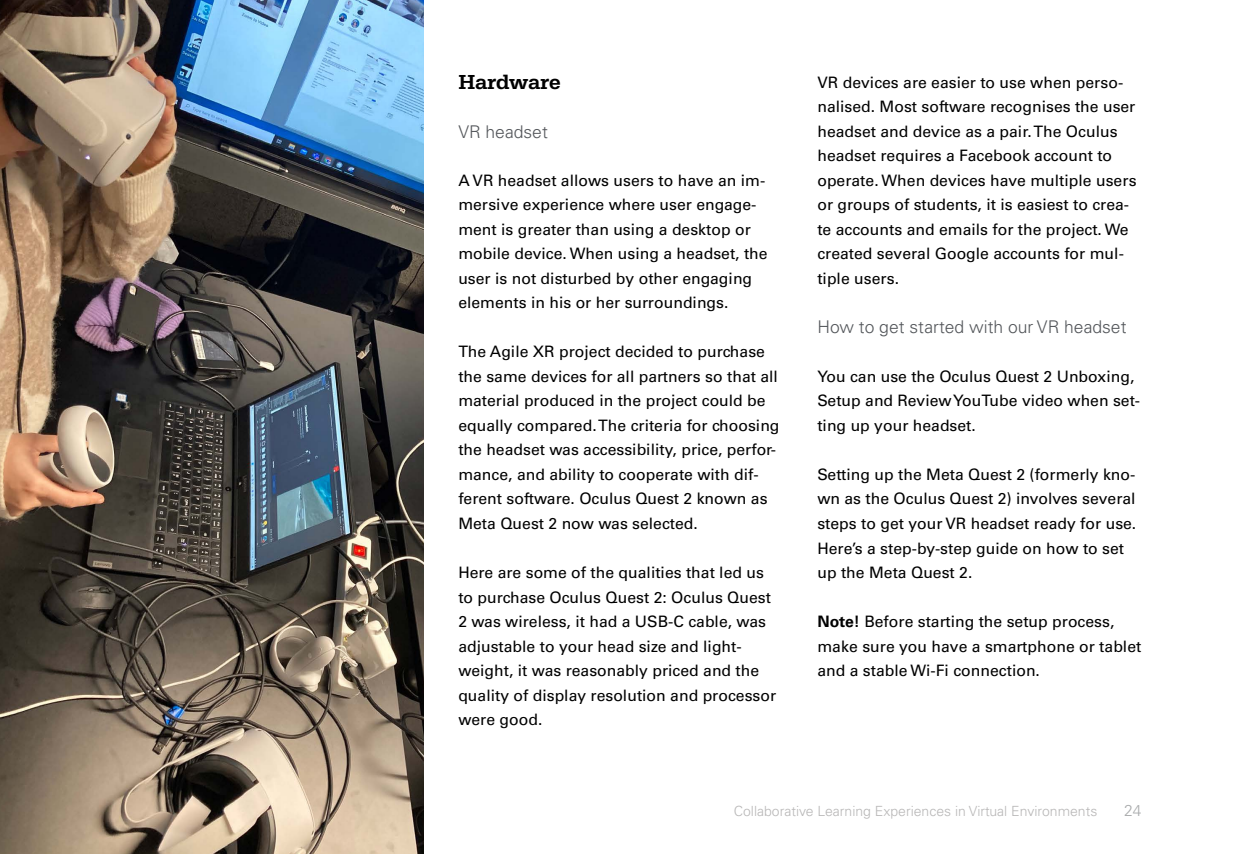
<style>
.page{position:relative;width:1241px;height:854px;background:#fff}
.page>*{position:absolute;margin:0;border:0;box-sizing:border-box;transform-origin:0 0}
.Väliotsikko_X_X__H3{font:500 21px "Serifa";letter-spacing:-.005em;color:#000}
.Alaotsikko_X_X_X__H4{font:300 17.5px "Univers LT Std";color:#53565a}
.Leipäteksti_musta__P{font:15.75px/24.5px "Univers LT Std";color:#000}
.t1{font:300 15.75px "Univers LT Std";color:#a9abac}
.t2{font:300 14px "Univers LT Std";color:#b8b7b7}
.s1{font-weight:700}
</style>
<div class="page">
<img style="left:0;top:0;width:423px;height:853px">
<h3 class="Väliotsikko_X_X__H3" style="left:458px;top:69px;width:104px">Hardware</h3>
<h4 class="Alaotsikko_X_X_X__H4" style="left:458px;top:121px;width:91px">VR headset</h4>
<p class="Leipäteksti_musta__P" style="left:458px;top:168px;width:311px">A VR headset allows users to have an im&shy;mersive experience where user engage&shy;ment is greater than using a desktop or mobile device. When using a headset, the user is not disturbed by other engaging elements in his or her surroundings.</p>
<p class="Leipäteksti_musta__P" style="left:458px;top:339px;width:323px">The Agile XR project decided to purchase the same devices for all partners so that all material produced in the project could be equally compared. The criteria for choosing the headset was accessibility, price, perfor&shy;mance, and ability to cooperate with dif&shy;ferent software. Oculus Quest 2 known as Meta Quest 2 now was selected.</p>
<p class="Leipäteksti_musta__P" style="left:458px;top:560px;width:319px">Here are some of the qualities that led us to purchase Oculus Quest 2: Oculus Quest 2 was wireless, it had a USB-C cable, was adjustable to your head size and light&shy;weight, it was reasonably priced and the quality of display resolution and processor were good.</p>
<p class="Leipäteksti_musta__P" style="left:817px;top:70px;width:321px">VR devices are easier to use when perso&shy;nalised. Most software recognises the user headset and device as a pair. The Oculus headset requires a Facebook account to operate. When devices have multiple users or groups of students, it is easiest to crea&shy;te accounts and emails for the project. We created several Google accounts for mul&shy;tiple users.</p>
<h4 class="Alaotsikko_X_X_X__H4" style="left:817px;top:316px;width:310px">How to get started with our VR headset</h4>
<p class="Leipäteksti_musta__P" style="left:817px;top:364px;width:324px">You can use the Oculus Quest 2 Unboxing,<br>Setup and Review YouTube video when set&shy;ting up your headset.</p>
<p class="Leipäteksti_musta__P" style="left:817px;top:462px;width:320px">Setting up the Meta Quest 2 (formerly kno&shy;wn as the Oculus Quest 2) involves several steps to get your VR headset ready for use.<br>Here’s a step-by-step guide on how to set up the Meta Quest 2.</p>
<p class="Leipäteksti_musta__P" style="left:817px;top:609px;width:325px"><span class="s1">Note!</span> Before starting the setup process, make sure you have a smartphone or tablet and a stable Wi-Fi connection.</p>
<p class="t2" style="left:733px;top:802px;width:365px">Collaborative Learning Experiences in Virtual Environments</p>
<p class="t1" style="left:1123px;top:800px;width:19px">24</p>
</div>
